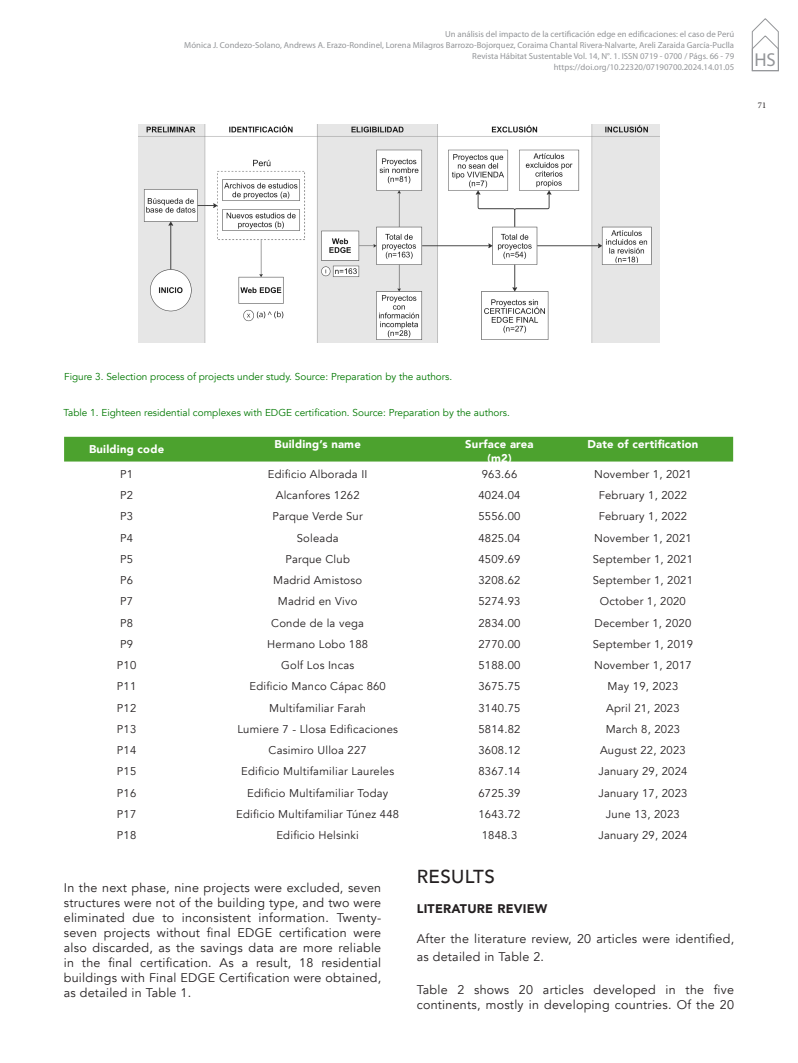
<style>
.page{position:relative;width:798px;height:1063px;background:#fff}
.page>*{position:absolute;margin:0;border:0;box-sizing:border-box;transform-origin:0 0}
._09_TITULOS_TEXTOS{font:500 18.75px "Avenir";letter-spacing:.02em;color:#231f20}
.t1{font:18.75px "Myriad Pro";color:#939598}
._07_CUERPO_TEXTO{font:12.5px/15px "Avenir";letter-spacing:.02em;color:#231f20}
._10_SUBTITULOS__2_2{font:900 12.5px "Avenir";letter-spacing:.02em;color:#231f20}
._13_TEXTOS_TABLAS{font:11.25px "Avenir";letter-spacing:.02em;color:#231f20}
._12_TITULOS_TABLAS{font:900 11.25px/13.5px "Avenir";letter-spacing:.02em;color:#fff;text-align:center}
._14_PIE_DE_FOTOS{font:10px "Avenir";color:#007800}
.t2{font:8.75px/11.2px "Myriad Pro";color:#939598;text-align:right}
.t3{font:8.75px "Minion Pro";color:#231f20}
</style>
<div class="page">
<svg style="left:751px;top:18px;width:27px;height:53px"></svg>
<img style="left:139px;top:124px;width:519px;height:219px">
<div style="left:64px;top:437px;width:668px;height:25px;background:#4ca22e"></div>
<p class="t2" style="left:184px;top:28px;width:551px">Un análisis del impacto de la certificación edge en edificaciones: el caso de Perú<br>Mónica J. Condezo-Solano, Andrews A. Erazo-Rondinel, Lorena Milagros Barrozo-Bojorquez, Coraima Chantal Rivera-Nalvarte, Areli Zaraida García-Puclla Revista Hábitat Sustentable Vol. 14, N°. 1. ISSN 0719 - 0700 / Págs. 66 - 79<br>https://doi.org/10.22320/07190700.2024.14.01.05</p>
<h1 class="t1" style="left:754px;top:48px;width:23px">HS</h1>
<p class="t3" style="left:757px;top:99px;width:10px">71</p>
<p class="_14_PIE_DE_FOTOS" style="left:64px;top:370px;width:389px">Figure 3. Selection process of projects under study. Source: Preparation by the authors.</p>
<p class="_14_PIE_DE_FOTOS" style="left:64px;top:407px;width:447px">Table 1. Eighteen residential complexes with EDGE certification. Source: Preparation by the authors.</p>
<p class="_12_TITULOS_TABLAS" style="left:89px;top:442px;width:77px">Building code</p>
<p class="_12_TITULOS_TABLAS" style="left:274px;top:437px;width:88px">Building’s name</p>
<p class="_12_TITULOS_TABLAS" style="left:465px;top:437px;width:70px">Surface area (m2)</p>
<p class="_12_TITULOS_TABLAS" style="left:587px;top:437px;width:112px">Date of certification</p>
<p class="_13_TEXTOS_TABLAS" style="left:120px;top:467px;width:14px">P1</p>
<p class="_13_TEXTOS_TABLAS" style="left:268px;top:467px;width:101px">Edificio Alborada II</p>
<p class="_13_TEXTOS_TABLAS" style="left:481px;top:467px;width:37px">963.66</p>
<p class="_13_TEXTOS_TABLAS" style="left:594px;top:467px;width:99px">November 1, 2021</p>
<p class="_13_TEXTOS_TABLAS" style="left:120px;top:488px;width:14px">P2</p>
<p class="_13_TEXTOS_TABLAS" style="left:276px;top:488px;width:85px">Alcanfores 1262</p>
<p class="_13_TEXTOS_TABLAS" style="left:478px;top:488px;width:44px">4024.04</p>
<p class="_13_TEXTOS_TABLAS" style="left:598px;top:488px;width:90px">February 1, 2022</p>
<p class="_13_TEXTOS_TABLAS" style="left:120px;top:510px;width:14px">P3</p>
<p class="_13_TEXTOS_TABLAS" style="left:272px;top:510px;width:92px">Parque Verde Sur</p>
<p class="_13_TEXTOS_TABLAS" style="left:478px;top:510px;width:44px">5556.00</p>
<p class="_13_TEXTOS_TABLAS" style="left:598px;top:510px;width:90px">February 1, 2022</p>
<p class="_13_TEXTOS_TABLAS" style="left:120px;top:531px;width:14px">P4</p>
<p class="_13_TEXTOS_TABLAS" style="left:297px;top:531px;width:43px">Soleada</p>
<p class="_13_TEXTOS_TABLAS" style="left:478px;top:531px;width:44px">4825.04</p>
<p class="_13_TEXTOS_TABLAS" style="left:594px;top:531px;width:99px">November 1, 2021</p>
<p class="_13_TEXTOS_TABLAS" style="left:120px;top:552px;width:14px">P5</p>
<p class="_13_TEXTOS_TABLAS" style="left:285px;top:552px;width:66px">Parque Club</p>
<p class="_13_TEXTOS_TABLAS" style="left:478px;top:552px;width:44px">4509.69</p>
<p class="_13_TEXTOS_TABLAS" style="left:592px;top:552px;width:102px">September 1, 2021</p>
<p class="_13_TEXTOS_TABLAS" style="left:120px;top:573px;width:14px">P6</p>
<p class="_13_TEXTOS_TABLAS" style="left:273px;top:573px;width:90px">Madrid Amistoso</p>
<p class="_13_TEXTOS_TABLAS" style="left:478px;top:573px;width:44px">3208.62</p>
<p class="_13_TEXTOS_TABLAS" style="left:592px;top:573px;width:102px">September 1, 2021</p>
<p class="_13_TEXTOS_TABLAS" style="left:120px;top:595px;width:14px">P7</p>
<p class="_13_TEXTOS_TABLAS" style="left:278px;top:595px;width:81px">Madrid en Vivo</p>
<p class="_13_TEXTOS_TABLAS" style="left:478px;top:595px;width:44px">5274.93</p>
<p class="_13_TEXTOS_TABLAS" style="left:599px;top:595px;width:87px">October 1, 2020</p>
<p class="_13_TEXTOS_TABLAS" style="left:120px;top:616px;width:14px">P8</p>
<p class="_13_TEXTOS_TABLAS" style="left:271px;top:616px;width:94px">Conde de la vega</p>
<p class="_13_TEXTOS_TABLAS" style="left:478px;top:616px;width:44px">2834.00</p>
<p class="_13_TEXTOS_TABLAS" style="left:594px;top:616px;width:98px">December 1, 2020</p>
<p class="_13_TEXTOS_TABLAS" style="left:120px;top:637px;width:14px">P9</p>
<p class="_13_TEXTOS_TABLAS" style="left:267px;top:637px;width:102px">Hermano Lobo 188</p>
<p class="_13_TEXTOS_TABLAS" style="left:478px;top:637px;width:44px">2770.00</p>
<p class="_13_TEXTOS_TABLAS" style="left:592px;top:637px;width:102px">September 1, 2019</p>
<p class="_13_TEXTOS_TABLAS" style="left:117px;top:658px;width:21px">P10</p>
<p class="_13_TEXTOS_TABLAS" style="left:281px;top:658px;width:75px">Golf Los Incas</p>
<p class="_13_TEXTOS_TABLAS" style="left:478px;top:658px;width:44px">5188.00</p>
<p class="_13_TEXTOS_TABLAS" style="left:594px;top:658px;width:99px">November 1, 2017</p>
<p class="_13_TEXTOS_TABLAS" style="left:117px;top:680px;width:21px">P11</p>
<p class="_13_TEXTOS_TABLAS" style="left:249px;top:680px;width:138px">Edificio Manco Cápac 860</p>
<p class="_13_TEXTOS_TABLAS" style="left:478px;top:680px;width:44px">3675.75</p>
<p class="_13_TEXTOS_TABLAS" style="left:607px;top:680px;width:72px">May 19, 2023</p>
<p class="_13_TEXTOS_TABLAS" style="left:117px;top:701px;width:21px">P12</p>
<p class="_13_TEXTOS_TABLAS" style="left:269px;top:701px;width:98px">Multifamiliar Farah</p>
<p class="_13_TEXTOS_TABLAS" style="left:478px;top:701px;width:44px">3140.75</p>
<p class="_13_TEXTOS_TABLAS" style="left:606px;top:701px;width:75px">April 21, 2023</p>
<p class="_13_TEXTOS_TABLAS" style="left:117px;top:722px;width:21px">P13</p>
<p class="_13_TEXTOS_TABLAS" style="left:237px;top:722px;width:162px">Lumiere 7 - Llosa Edificaciones</p>
<p class="_13_TEXTOS_TABLAS" style="left:478px;top:722px;width:44px">5814.82</p>
<p class="_13_TEXTOS_TABLAS" style="left:605px;top:722px;width:76px">March 8, 2023</p>
<p class="_13_TEXTOS_TABLAS" style="left:117px;top:743px;width:21px">P14</p>
<p class="_13_TEXTOS_TABLAS" style="left:268px;top:743px;width:100px">Casimiro Ulloa 227</p>
<p class="_13_TEXTOS_TABLAS" style="left:478px;top:743px;width:44px">3608.12</p>
<p class="_13_TEXTOS_TABLAS" style="left:599px;top:743px;width:87px">August 22, 2023</p>
<p class="_13_TEXTOS_TABLAS" style="left:117px;top:765px;width:21px">P15</p>
<p class="_13_TEXTOS_TABLAS" style="left:241px;top:765px;width:154px">Edificio Multifamiliar Laureles</p>
<p class="_13_TEXTOS_TABLAS" style="left:478px;top:765px;width:44px">8367.14</p>
<p class="_13_TEXTOS_TABLAS" style="left:598px;top:765px;width:91px">January 29, 2024</p>
<p class="_13_TEXTOS_TABLAS" style="left:117px;top:786px;width:21px">P16</p>
<p class="_13_TEXTOS_TABLAS" style="left:247px;top:786px;width:143px">Edificio Multifamiliar Today</p>
<p class="_13_TEXTOS_TABLAS" style="left:478px;top:786px;width:44px">6725.39</p>
<p class="_13_TEXTOS_TABLAS" style="left:598px;top:786px;width:91px">January 17, 2023</p>
<p class="_13_TEXTOS_TABLAS" style="left:117px;top:807px;width:21px">P17</p>
<p class="_13_TEXTOS_TABLAS" style="left:236px;top:807px;width:164px">Edificio Multifamiliar Túnez 448</p>
<p class="_13_TEXTOS_TABLAS" style="left:478px;top:807px;width:44px">1643.72</p>
<p class="_13_TEXTOS_TABLAS" style="left:605px;top:807px;width:75px">June 13, 2023</p>
<p class="_13_TEXTOS_TABLAS" style="left:117px;top:828px;width:21px">P18</p>
<p class="_13_TEXTOS_TABLAS" style="left:276px;top:828px;width:84px">Edificio Helsinki</p>
<p class="_13_TEXTOS_TABLAS" style="left:481px;top:828px;width:37px">1848.3</p>
<p class="_13_TEXTOS_TABLAS" style="left:598px;top:828px;width:91px">January 29, 2024</p>
<p class="_07_CUERPO_TEXTO" style="left:64px;top:881px;width:319px;text-align:justify">In the next phase, nine projects were excluded, seven structures were not of the building type, and two were eliminated due to inconsistent information. Twenty&shy;seven projects without final EDGE certification were also discarded, as the savings data are more reliable in the final certification. As a result, 18 residential buildings with Final EDGE Certification were obtained, as detailed in Table 1.</p>
<p class="_09_TITULOS_TEXTOS" style="left:416px;top:861px;width:79px">RESULTS</p>
<p class="_10_SUBTITULOS__2_2" style="left:416px;top:898px;width:132px">LITERATURE REVIEW</p>
<p class="_07_CUERPO_TEXTO" style="left:416px;top:930px;width:319px;line-height:18px">After the literature review, 20 articles were identified, as detailed in Table 2.</p>
<p class="_07_CUERPO_TEXTO" style="left:416px;top:983px;width:319px">Table 2 shows 20 articles developed in the five continents, mostly in developing countries. Of the 20</p>
</div>
